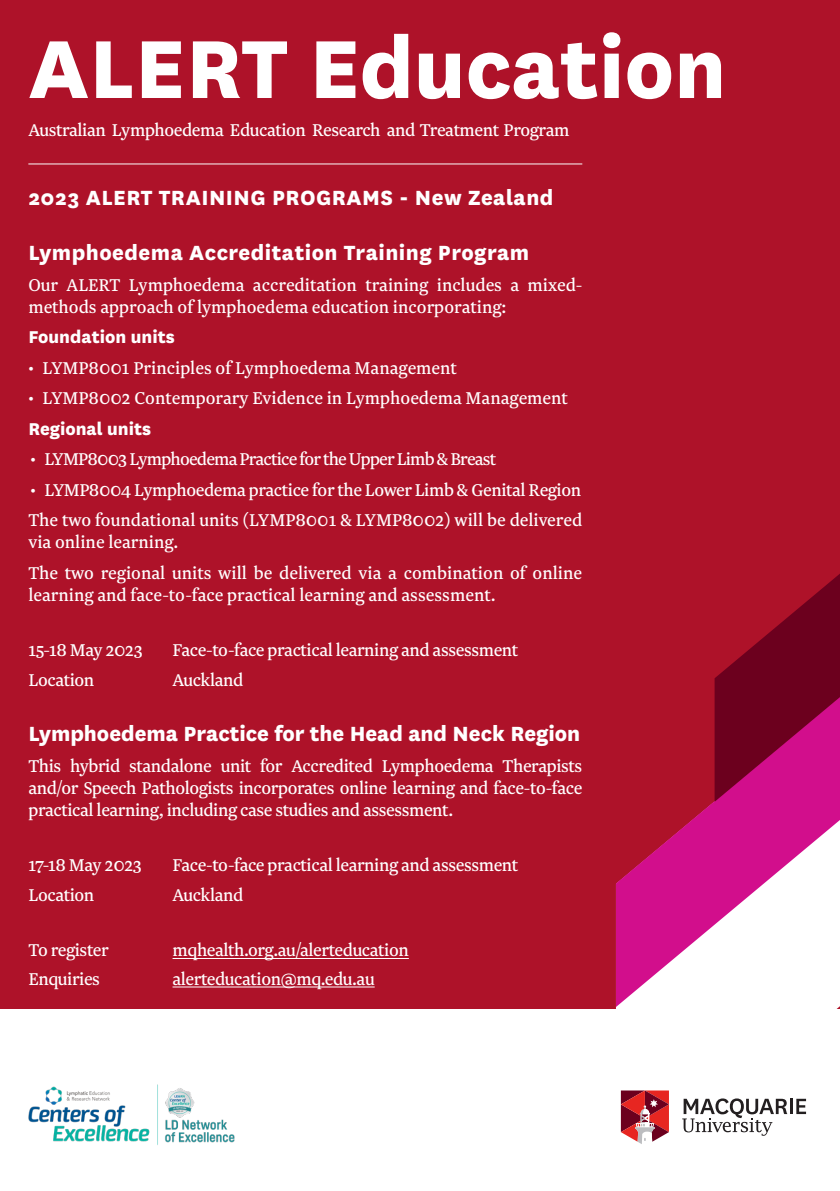
<style>
.page{position:relative;width:840px;height:1191px;background:#fff}
.page>*{position:absolute;margin:0;border:0;box-sizing:border-box;transform-origin:0 0}
.t1{font:800 96px "National";color:#fff}
.t2{font:800 24px "National";letter-spacing:.02em;color:#fff}
.t3{font:800 24px "National";color:#fff}
.Paragraph_Style_1{font:20px/22px "Newzald";letter-spacing:-.02em;color:#fff;text-align:justify}
.Paragraph_Style_1-2{font:20px/22px "Newzald";color:#fff}
.Paragraph_Style_1-3{font:20px "Newzald";letter-spacing:-.04em;color:#fff}
.t4{font:800 20px "National";color:#fff}
</style>
<div class="page">
<div style="left:0;top:0;width:839px;height:1008px;background:#ae1229"></div>
<hr style="left:172px;top:958px;width:236px;height:1px;background:#fff">
<hr style="left:172px;top:986px;width:202px;height:1px;background:#fff">
<svg style="left:615px;top:802px;width:224px;height:207px;background:#e487bb"></svg>
<hr style="left:28px;top:163px;width:554px;height:1px;background:#fcfcfc">
<hr style="left:789px;top:1098px;width:3px;height:16px;background:#231f20">
<svg style="left:796px;top:1098px;width:9px;height:16px"></svg>
<svg style="left:682px;top:1098px;width:105px;height:37px"></svg>
<svg style="left:620px;top:1090px;width:48px;height:54px"></svg>
<svg style="left:714px;top:574px;width:125px;height:264px"></svg>
<img style="left:28px;top:1084px;width:207px;height:61px">
<p class="t1" style="left:28px;top:-1px;width:699px">ALERT Education</p>
<p class="Paragraph_Style_1" style="left:28px;top:119px;width:542px">Australian Lymphoedema Education Research and Treatment Program</p>
<p class="t2" style="left:28px;top:180px;width:526px">2023 ALERT TRAINING PROGRAMS - New Zealand</p>
<p class="t2" style="left:28px;top:235px;width:502px">Lymphoedema Accreditation Training Program</p>
<p class="Paragraph_Style_1-2" style="left:28px;top:273px;width:555px">Our ALERT Lymphoedema accreditation training includes a mixed&shy;methods approach of lymphoedema education incorporating:</p>
<p class="t4" style="left:28px;top:322px;width:148px">Foundation units</p>
<p class="Paragraph_Style_1-2" style="left:28px;top:356px;width:430px">• LYMP8001 Principles of Lymphoedema Management</p>
<p class="Paragraph_Style_1-2" style="left:28px;top:387px;width:541px">• LYMP8002 Contemporary Evidence in Lymphoedema Management</p>
<p class="t4" style="left:28px;top:414px;width:124px">Regional units</p>
<p class="Paragraph_Style_1-3" style="left:30px;top:447px;width:467px">• LYMP8003 Lymphoedema Practice for the Upper Limb &amp; Breast</p>
<p class="Paragraph_Style_1" style="left:30px;top:478px;width:552px">• LYMP8004 Lymphoedema practice for the Lower Limb &amp; Genital Region</p>
<p class="Paragraph_Style_1-2" style="left:28px;top:509px;width:555px">The two foundational units (LYMP8001 &amp; LYMP8002) will be delivered via online learning.</p>
<p class="Paragraph_Style_1-2" style="left:28px;top:561px;width:555px">The two regional units will be delivered via a combination of online learning and face-to-face practical learning and assessment.</p>
<p class="Paragraph_Style_1" style="left:28px;top:638px;width:116px">15-18 May 2023</p>
<p class="Paragraph_Style_1" style="left:172px;top:638px;width:347px">Face-to-face practical learning and assessment</p>
<p class="Paragraph_Style_1" style="left:28px;top:669px;width:67px">Location</p>
<p class="Paragraph_Style_1" style="left:172px;top:669px;width:72px">Auckland</p>
<p class="t3" style="left:28px;top:716px;width:553px">Lymphoedema Practice for the Head and Neck Region</p>
<p class="Paragraph_Style_1" style="left:28px;top:754px;width:555px">This hybrid standalone unit for Accredited Lymphoedema Therapists and/or Speech Pathologists incorporates online learning and face-to-face practical learning, including case studies and assessment.</p>
<p class="Paragraph_Style_1" style="left:28px;top:853px;width:115px">17-18 May 2023</p>
<p class="Paragraph_Style_1" style="left:172px;top:853px;width:347px">Face-to-face practical learning and assessment</p>
<p class="Paragraph_Style_1" style="left:28px;top:884px;width:67px">Location</p>
<p class="Paragraph_Style_1" style="left:172px;top:884px;width:72px">Auckland</p>
<p class="Paragraph_Style_1" style="left:28px;top:939px;width:82px">To register</p>
<p class="Paragraph_Style_1" style="left:172px;top:939px;width:238px">mqhealth.org.au/alerteducation</p>
<p class="Paragraph_Style_1" style="left:28px;top:967px;width:73px">Enquiries</p>
<p class="Paragraph_Style_1" style="left:172px;top:967px;width:203px">alerteducation@mq.edu.au</p>
</div>
